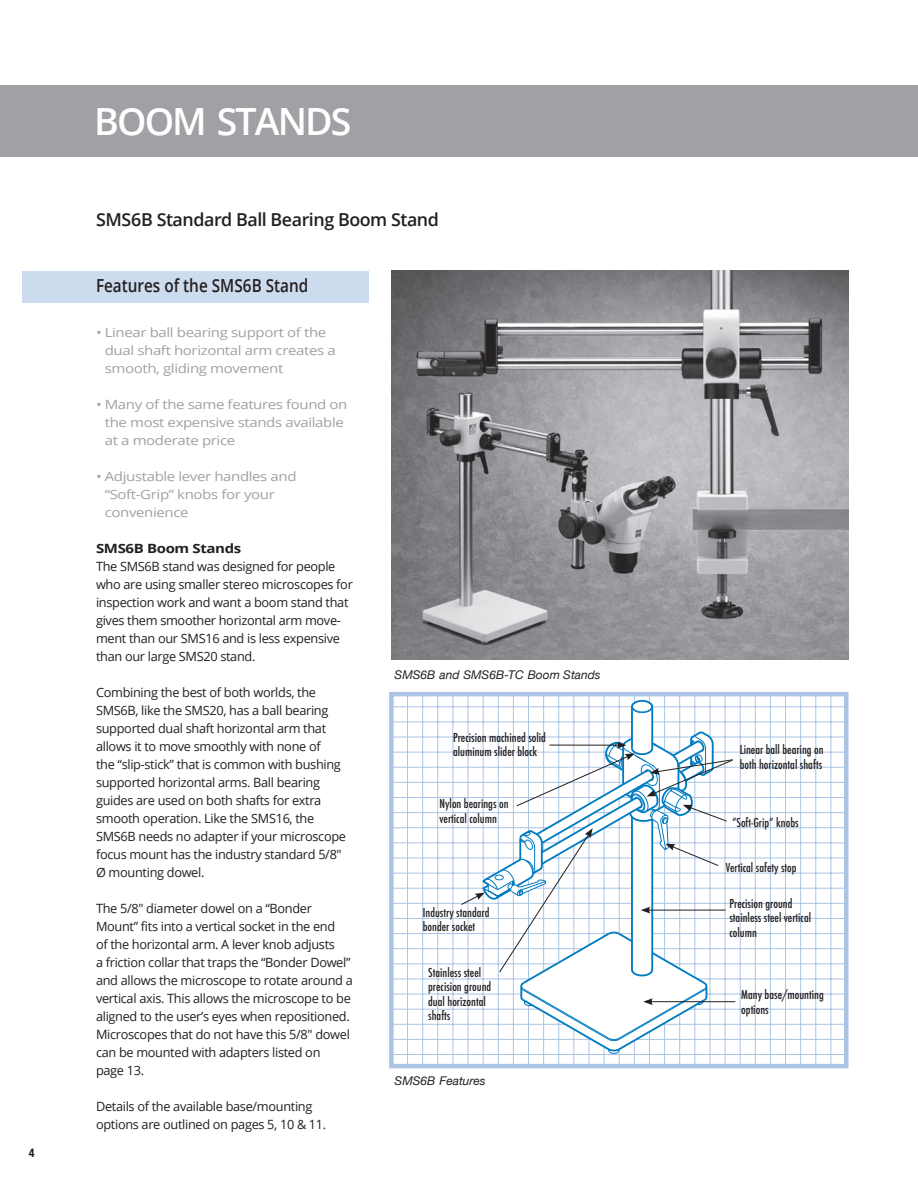
<style>
.page{position:relative;width:918px;height:1188px;background:#fff}
.page>*{position:absolute;margin:0;border:0;box-sizing:border-box;transform-origin:0 0}
.t1{font:600 37.5px "Open Sans";letter-spacing:-.05em;color:#fff}
.t2{font:600 18px "Open Sans";color:#231f20;scale:.85 1}
.t3{font:600 17.85px "Open Sans";letter-spacing:-.025em;color:#231f20}
.t4{font:12.75px/18px "Open Sans";letter-spacing:-.025em;color:#231f20}
.t5{font:12.75px/18px "Open Sans";letter-spacing:-.025em;color:#a0a1a5;scale:1.18 1}
.t6{font:700 12.75px "Open Sans";letter-spacing:-.025em;color:#231f20;scale:1.18 1}
.t7{font:500 condensed 12px/14.4px "Futura";color:#231f20}
.t8{font:italic 12px "Helvetica Neue";color:#231f20}
.t9{font:700 condensed 12px "Helvetica Neue";color:#231f20}
</style>
<div class="page">
<hr style="left:391px;top:706px;width:455px;height:1px;background:#abc4e5">
<hr style="left:391px;top:722px;width:455px;height:1px;background:#abc4e5">
<hr style="left:391px;top:737px;width:455px;height:1px;background:#abc4e5">
<hr style="left:391px;top:752px;width:455px;height:1px;background:#abc4e5">
<hr style="left:391px;top:767px;width:455px;height:1px;background:#abc4e5">
<hr style="left:391px;top:782px;width:455px;height:1px;background:#abc4e5">
<hr style="left:391px;top:797px;width:455px;height:1px;background:#abc4e5">
<hr style="left:391px;top:812px;width:455px;height:1px;background:#abc4e5">
<hr style="left:391px;top:827px;width:455px;height:1px;background:#abc4e5">
<hr style="left:391px;top:842px;width:455px;height:1px;background:#abc4e5">
<hr style="left:391px;top:858px;width:455px;height:1px;background:#abc4e5">
<hr style="left:391px;top:873px;width:455px;height:1px;background:#abc4e5">
<hr style="left:391px;top:888px;width:455px;height:1px;background:#abc4e5">
<hr style="left:391px;top:903px;width:455px;height:1px;background:#abc4e5">
<hr style="left:391px;top:918px;width:455px;height:1px;background:#abc4e5">
<hr style="left:391px;top:933px;width:455px;height:1px;background:#abc4e5">
<hr style="left:391px;top:948px;width:455px;height:1px;background:#abc4e5">
<hr style="left:391px;top:963px;width:455px;height:1px;background:#abc4e5">
<hr style="left:391px;top:979px;width:455px;height:1px;background:#abc4e5">
<hr style="left:391px;top:994px;width:455px;height:1px;background:#abc4e5">
<hr style="left:391px;top:1009px;width:455px;height:1px;background:#abc4e5">
<hr style="left:391px;top:1024px;width:455px;height:1px;background:#abc4e5">
<hr style="left:391px;top:1039px;width:455px;height:1px;background:#abc4e5">
<hr style="left:391px;top:1054px;width:455px;height:1px;background:#abc4e5">
<hr style="left:391px;top:1069px;width:455px;height:1px;background:#abc4e5">
<hr style="left:391px;top:1084px;width:455px;height:1px;background:#abc4e5">
<hr style="left:391px;top:1100px;width:455px;height:1px;background:#abc4e5">
<hr style="left:391px;top:1115px;width:455px;height:1px;background:#abc4e5">
<hr style="left:391px;top:1130px;width:455px;height:1px;background:#abc4e5">
<hr style="left:391px;top:1145px;width:455px;height:1px;background:#abc4e5">
<hr style="left:391px;top:1160px;width:455px;height:1px;background:#abc4e5">
<hr style="left:391px;top:1175px;width:455px;height:1px;background:#abc4e5">
<hr style="left:391px;top:1187px;width:455px;height:1px;background:#abc4e5">
<hr style="left:407px;top:694px;width:1px;height:372px;background:#abc4e5">
<hr style="left:422px;top:694px;width:1px;height:372px;background:#abc4e5">
<hr style="left:437px;top:694px;width:1px;height:372px;background:#abc4e5">
<hr style="left:453px;top:694px;width:1px;height:372px;background:#abc4e5">
<hr style="left:468px;top:694px;width:1px;height:372px;background:#abc4e5">
<hr style="left:483px;top:694px;width:1px;height:372px;background:#abc4e5">
<hr style="left:498px;top:694px;width:1px;height:372px;background:#abc4e5">
<hr style="left:513px;top:694px;width:1px;height:372px;background:#abc4e5">
<hr style="left:528px;top:694px;width:1px;height:372px;background:#abc4e5">
<hr style="left:543px;top:694px;width:1px;height:372px;background:#abc4e5">
<hr style="left:558px;top:694px;width:1px;height:372px;background:#abc4e5">
<hr style="left:573px;top:694px;width:1px;height:372px;background:#abc4e5">
<hr style="left:589px;top:694px;width:1px;height:372px;background:#abc4e5">
<hr style="left:604px;top:694px;width:1px;height:372px;background:#abc4e5">
<hr style="left:619px;top:694px;width:1px;height:372px;background:#abc4e5">
<hr style="left:634px;top:694px;width:1px;height:372px;background:#abc4e5">
<hr style="left:649px;top:694px;width:1px;height:372px;background:#abc4e5">
<hr style="left:664px;top:694px;width:1px;height:372px;background:#abc4e5">
<hr style="left:679px;top:694px;width:1px;height:372px;background:#abc4e5">
<hr style="left:694px;top:694px;width:1px;height:372px;background:#abc4e5">
<hr style="left:710px;top:694px;width:1px;height:372px;background:#abc4e5">
<hr style="left:725px;top:694px;width:1px;height:372px;background:#abc4e5">
<hr style="left:740px;top:694px;width:1px;height:372px;background:#abc4e5">
<hr style="left:755px;top:694px;width:1px;height:372px;background:#abc4e5">
<hr style="left:770px;top:694px;width:1px;height:372px;background:#abc4e5">
<hr style="left:785px;top:694px;width:1px;height:372px;background:#abc4e5">
<hr style="left:800px;top:694px;width:1px;height:372px;background:#abc4e5">
<hr style="left:815px;top:694px;width:1px;height:372px;background:#abc4e5">
<hr style="left:831px;top:694px;width:1px;height:372px;background:#abc4e5">
<div style="left:389px;top:692px;width:459px;height:376px;border:4px solid #abc4e5"></div>
<div style="left:23px;top:271px;width:346px;height:32px;background:#cddbef"></div>
<img style="left:391px;top:270px;width:458px;height:389px">
<hr style="left:650px;top:1001px;width:85px;height:1px;background:#231f20">
<svg style="left:460px;top:700px;width:274px;height:354px"></svg>
<div style="left:0;top:85px;width:918px;height:72px;background:#a0a1a5"></div>
<p class="t9" style="left:29px;top:1143px;width:7px">4</p>
<h1 class="t1" style="left:94px;top:96px;width:259px">BOOM STANDS</h1>
<h3 class="t3" style="left:96px;top:207px;width:344px">SMS6B Standard Ball Bearing Boom Stand</h3>
<h2 class="t2" style="left:96px;top:274px;width:251px">Features of the SMS6B Stand</h2>
<p class="t5" style="left:105px;top:323px;width:197px;text-indent:-9px">• Linear ball bearing support of the dual shaft horizontal arm creates a smooth, gliding movement</p>
<p class="t5" style="left:105px;top:395px;width:207px;text-indent:-9px">• Many of the same features found on the most expensive stands available at a moderate price</p>
<p class="t5" style="left:105px;top:467px;width:164px;text-indent:-9px">• Adjustable lever handles and “Soft-Grip” knobs for your convenience</p>
<p class="t6" style="left:96px;top:539px;width:125px">SMS6B Boom Stands</p>
<p class="t4" style="left:96px;top:557px;width:258px">The SMS6B stand was designed for people who are using smaller stereo microscopes for inspection work and want a boom stand that gives them smoother horizontal arm move&shy;ment than our SMS16 and is less expensive than our large SMS20 stand.</p>
<p class="t4" style="left:96px;top:683px;width:252px">Combining the best of both worlds, the SMS6B, like the SMS20, has a ball bearing supported dual shaft horizontal arm that allows it to move smoothly with none of<br>the “slip-stick” that is common with bushing supported horizontal arms. Ball bearing guides are used on both shafts for extra smooth operation. Like the SMS16, the SMS6B needs no adapter if your microscope focus mount has the industry standard 5/8" Ø mounting dowel.</p>
<p class="t4" style="left:96px;top:899px;width:258px">The 5/8" diameter dowel on a “Bonder Mount” fits into a vertical socket in the end<br>of the horizontal arm. A lever knob adjusts<br>a friction collar that traps the “Bonder Dowel” and allows the microscope to rotate around a vertical axis. This allows the microscope to be aligned to the user’s eyes when repositioned.<br>Microscopes that do not have this 5/8" dowel can be mounted with adapters listed on<br>page 13.</p>
<p class="t4" style="left:96px;top:1097px;width:232px">Details of the available base/mounting options are outlined on pages 5, 10 &amp; 11.</p>
<p class="t8" style="left:395px;top:666px;width:207px">SMS6B and SMS6B-TC Boom Stands</p>
<p class="t7" style="left:453px;top:730px;width:95px">Precision machined solid aluminum slider block</p>
<p class="t7" style="left:440px;top:797px;width:70px">Nylon bearings on vertical column</p>
<p class="t7" style="left:423px;top:905px;width:68px">Industry standard bonder socket</p>
<p class="t7" style="left:428px;top:965px;width:65px">Stainless steel precision ground dual horizontal shafts</p>
<p class="t8" style="left:395px;top:1072px;width:93px">SMS6B Features</p>
<p class="t7" style="left:740px;top:743px;width:85px">Linear ball bearing on both horizontal shafts</p>
<p class="t7" style="left:732px;top:816px;width:68px">“Soft-Grip” knobs</p>
<p class="t7" style="left:726px;top:860px;width:72px">Vertical safety stop</p>
<p class="t7" style="left:729px;top:896px;width:83px">Precision ground stainless steel vertical column</p>
<p class="t7" style="left:741px;top:988px;width:84px">Many base/mounting options</p>
</div>
